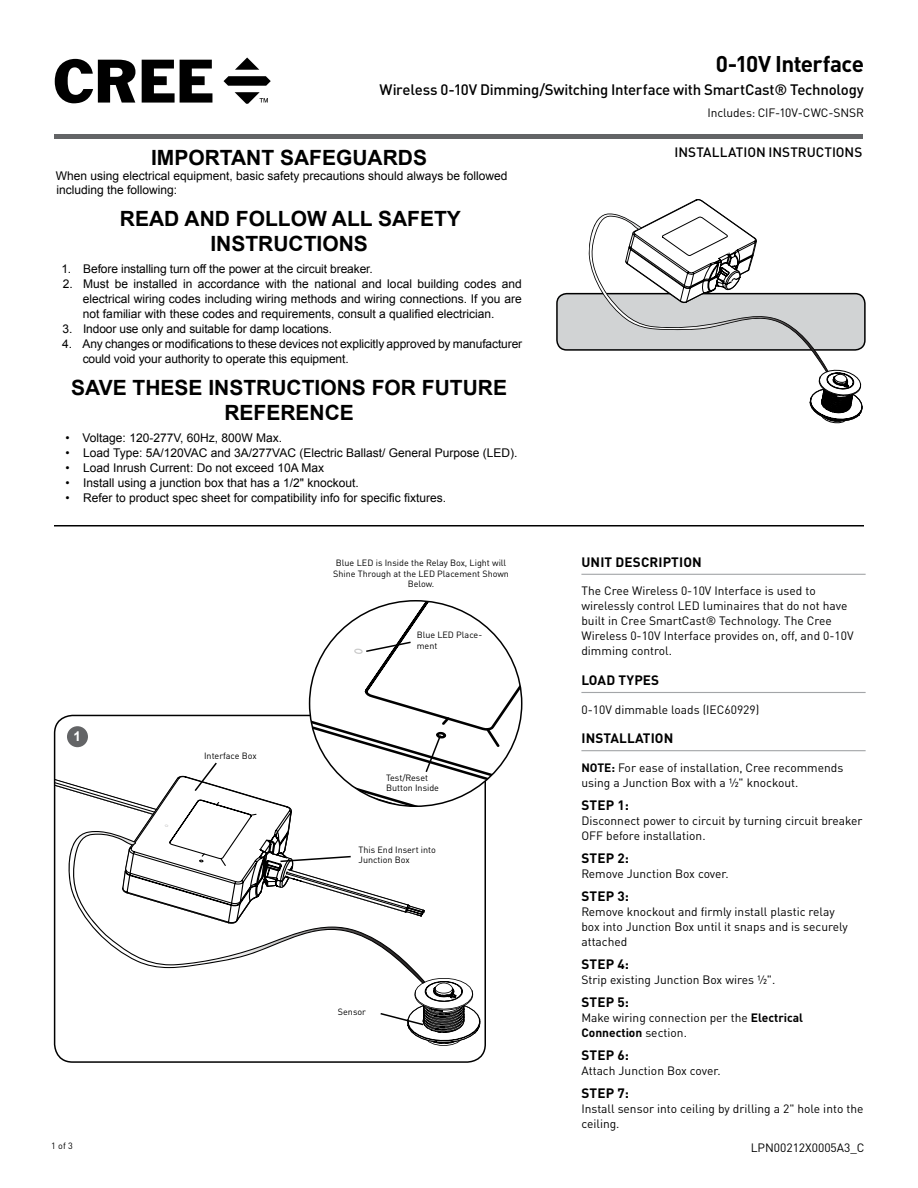
<style>
.page{position:relative;width:918px;height:1188px;background:#fff}
.page>*{position:absolute;margin:0;border:0;box-sizing:border-box;transform-origin:0 0}
.t1{font:700 22.5px "DINOT";letter-spacing:-.03em;color:#000}
.t2{font:700 21px/25.2px "Arial";color:#000;text-align:center}
.t3{font:500 15px "DINOT";letter-spacing:-.02em;color:#000}
.t4{font:700 13.5px "DINOT";letter-spacing:.01em;color:#000}
.t5{font:500 13.5px "DINOT";letter-spacing:.005em;color:#000}
.t6{font:700 13.5px "Arial";color:#fff}
.t7{font:12px/15px "Arial";color:#000}
.t8{font:12px/15px "DINOT";color:#000}
.t9{font:9px/10.5px "DINOT";color:#000}
.s1{font-weight:700}
</style>
<div class="page">
<div style="left:55px;top:134px;width:808px;height:5px;background:#636466"></div>
<svg style="left:235px;top:58px;width:24px;height:12px"></svg>
<svg style="left:224px;top:76px;width:47px;height:10px"></svg>
<svg style="left:55px;top:59px;width:80px;height:44px"></svg>
<svg style="left:142px;top:60px;width:70px;height:43px"></svg>
<svg style="left:235px;top:92px;width:33px;height:12px"></svg>
<hr style="left:54px;top:525px;width:810px;height:1px;background:#000">
<hr style="left:581px;top:574px;width:285px;height:1px;background:#a3a5a8">
<hr style="left:581px;top:692px;width:285px;height:1px;background:#a3a5a8">
<hr style="left:581px;top:750px;width:285px;height:1px;background:#a3a5a8">
<div style="left:557px;top:294px;width:308px;height:56px;background:#d1d3d4;border-radius:10px"></div>
<div style="left:556px;top:293px;width:310px;height:58px;border:2px solid #000;border-radius:10px"></div>
<svg style="left:588px;top:199px;width:275px;height:224px"></svg>
<svg style="left:57px;top:779px;width:65px;height:27px"></svg>
<svg style="left:68px;top:831px;width:354px;height:147px"></svg>
<div style="left:67px;top:726px;width:21px;height:21px;background:#636466;border-radius:50%"></div>
<svg style="left:122px;top:601px;width:400px;height:323px"></svg>
<svg style="left:380px;top:978px;width:100px;height:68px"></svg>
<h1 class="t1" style="left:716px;top:50px;width:150px">0-10V Interface</h1>
<p class="t3" style="left:380px;top:80px;width:486px">Wireless 0-10V Dimming/Switching Interface with SmartCast® Technology</p>
<p class="t8" style="left:707px;top:105px;width:158px">Includes: CIF-10V-CWC-SNSR</p>
<h2 class="t2" style="left:151px;top:146px;width:278px">IMPORTANT SAFEGUARDS</h2>
<p class="t7" style="left:56px;top:168px;width:453px;line-height:14.4px">When using electrical equipment, basic safety precautions should always be followed including the following:</p>
<h2 class="t2" style="left:120px;top:207px;width:343px">READ AND FOLLOW ALL SAFETY<br>INSTRUCTIONS</h2>
<p class="t7" style="left:61px;top:261px;width:313px">1. Before installing turn off the power at the circuit breaker.</p>
<p class="t7" style="left:83px;top:276px;width:441px;text-align:justify;text-indent:-20px">2. Must be installed in accordance with the national and local building codes and electrical wiring codes including wiring methods and wiring connections. If you are not familiar with these codes and requirements, consult a qualified electrician.</p>
<p class="t7" style="left:63px;top:321px;width:271px">3. Indoor use only and suitable for damp locations.</p>
<p class="t7" style="left:83px;top:336px;width:441px;text-indent:-20px">4. Any changes or modifications to these devices not explicitly approved by manufacturer could void your authority to operate this equipment.</p>
<h2 class="t2" style="left:71px;top:376px;width:437px">SAVE THESE INSTRUCTIONS FOR FUTURE<br>REFERENCE</h2>
<p class="t7" style="left:66px;top:430px;width:218px">• Voltage: 120-277V, 60Hz, 800W Max.</p>
<p class="t7" style="left:66px;top:445px;width:453px">• Load Type: 5A/120VAC and 3A/277VAC (Electric Ballast/ General Purpose (LED).</p>
<p class="t7" style="left:66px;top:460px;width:260px">• Load Inrush Current: Do not exceed 10A Max</p>
<p class="t7" style="left:66px;top:475px;width:295px">• Install using a junction box that has a 1/2" knockout.</p>
<p class="t7" style="left:66px;top:490px;width:382px">• Refer to product spec sheet for compatibility info for specific fixtures.</p>
<p class="t9" style="left:333px;top:557px;width:177px;text-align:center">Blue LED is Inside the Relay Box, Light will<br>Shine Through at the LED Placement Shown<br>Below.</p>
<p class="t6" style="left:74px;top:728px;width:9px">1</p>
<p class="t9" style="left:204px;top:750px;width:54px">Interface Box</p>
<p class="t9" style="left:417px;top:629px;width:67px">Blue LED Place&shy;ment</p>
<p class="t9" style="left:386px;top:772px;width:55px">Test/Reset<br>Button Inside</p>
<p class="t9" style="left:359px;top:844px;width:79px">This End Insert into<br>Junction Box</p>
<p class="t9" style="left:338px;top:1006px;width:30px">Sensor</p>
<p class="t5" style="left:675px;top:144px;width:189px">INSTALLATION INSTRUCTIONS</p>
<p class="t4" style="left:581px;top:553px;width:122px">UNIT DESCRIPTION</p>
<p class="t8" style="left:581px;top:583px;width:274px">The Cree Wireless 0-10V Interface is used to wirelessly control LED luminaires that do not have built in Cree SmartCast® Technology. The Cree Wireless 0-10V Interface provides on, off, and 0-10V dimming control.</p>
<p class="t4" style="left:581px;top:671px;width:79px">LOAD TYPES</p>
<p class="t8" style="left:581px;top:702px;width:179px">0-10V dimmable loads (IEC60929)</p>
<p class="t4" style="left:581px;top:730px;width:93px">INSTALLATION</p>
<p class="t8" style="left:581px;top:760px;width:264px"><span class="s1">NOTE:</span> For ease of installation, Cree recommends using a Junction Box with a ½" knockout.</p>
<p class="t4" style="left:581px;top:796px;width:49px">STEP 1:</p>
<p class="t8" style="left:581px;top:813px;width:283px">Disconnect power to circuit by turning circuit breaker<br>OFF before installation.</p>
<p class="t4" style="left:581px;top:849px;width:49px">STEP 2:</p>
<p class="t8" style="left:581px;top:866px;width:149px">Remove Junction Box cover.</p>
<p class="t4" style="left:581px;top:887px;width:49px">STEP 3:</p>
<p class="t8" style="left:581px;top:904px;width:268px">Remove knockout and firmly install plastic relay box into Junction Box until it snaps and is securely attached</p>
<p class="t4" style="left:581px;top:955px;width:49px">STEP 4:</p>
<p class="t8" style="left:581px;top:972px;width:195px">Strip existing Junction Box wires ½".</p>
<p class="t4" style="left:581px;top:993px;width:49px">STEP 5:</p>
<p class="t8" style="left:581px;top:1010px;width:223px">Make wiring connection per the <span class="s1">Electrical<br>Connection</span> section.</p>
<p class="t4" style="left:581px;top:1046px;width:49px">STEP 6:</p>
<p class="t8" style="left:581px;top:1063px;width:141px">Attach Junction Box cover.</p>
<p class="t4" style="left:581px;top:1084px;width:49px">STEP 7:</p>
<p class="t8" style="left:581px;top:1100px;width:284px">Install sensor into ceiling by drilling a 2" hole into the ceiling.</p>
<p class="t9" style="left:51px;top:1140px;width:23px">1 of 3</p>
<p class="t8" style="left:751px;top:1140px;width:115px">LPN00212X0005A3_C</p>
</div>
